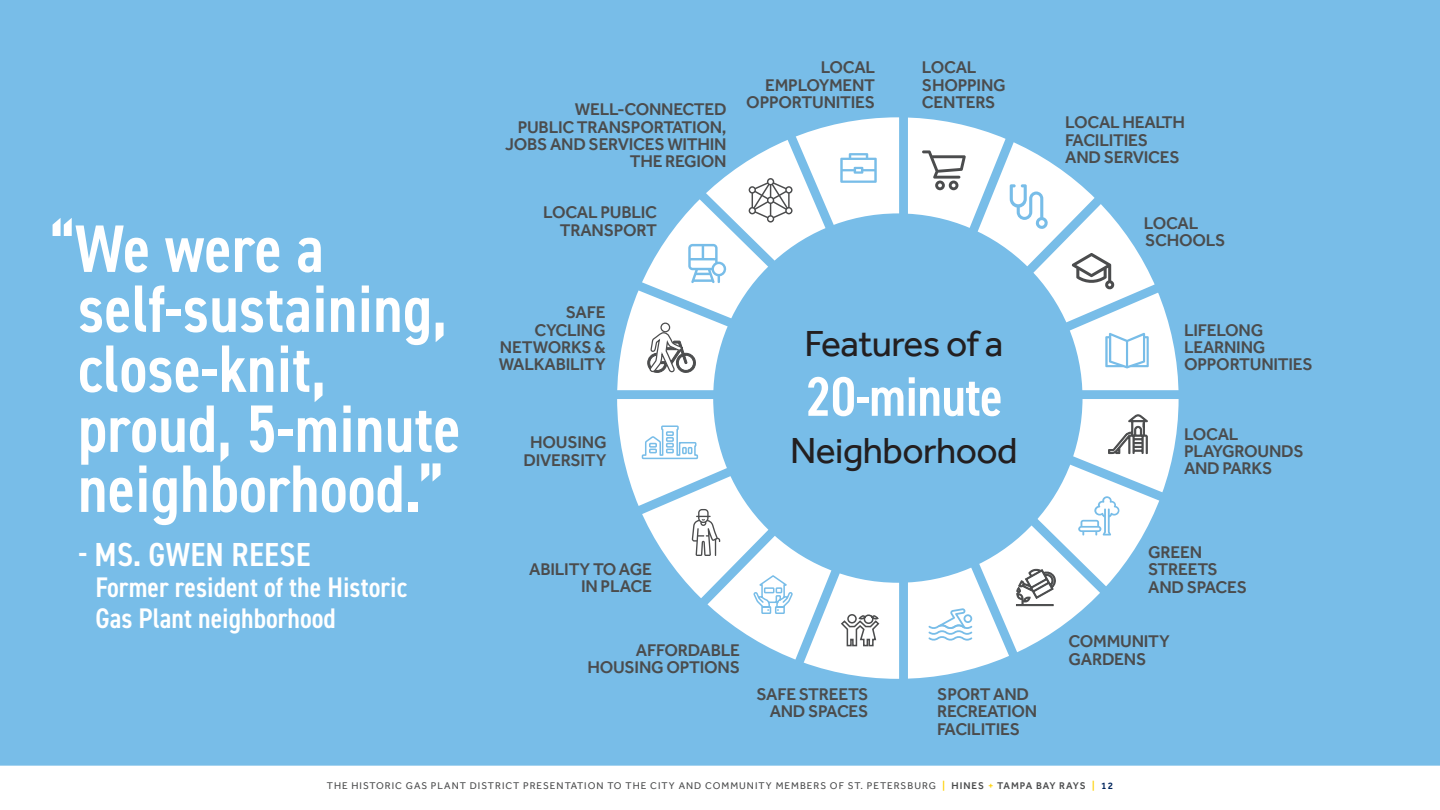
<style>
.page{position:relative;width:1440px;height:810px;background:#fff}
.page>*{position:absolute;margin:0;border:0;box-sizing:border-box;transform-origin:0 0}
.Graphic_Text{font:600 condensed 67.38px/60px "DIN2014";color:#fff}
.CP_Group_Body{font:600 condensed 55.88px "DIN2014";letter-spacing:-.015em;color:#fff}
.CP_Group_Body-2{font:37.25px "Effra";letter-spacing:-.015em;color:#231f20}
.t1{font:600 condensed 33.38px "DIN2014";letter-spacing:.01em;color:#fff}
.t2{font:600 condensed 28.38px/31.1px "DIN2014";color:#fff}
.CP_Group_Body-3{font:500 17.38px/17.4px "Effra";letter-spacing:-.015em;color:#4b4c4d}
.t3{font:10px "Effra";letter-spacing:.1em;color:#4b4c4d}
.s1{font-weight:500;color:#fed105}
.s2{font-weight:500}
.s3{font-weight:500;color:#00255d}
</style>
<div class="page">
<hr style="left:0;top:765px;width:1440px;height:1px;background:#78bde8">
<div style="left:0;top:0;width:1440px;height:765px;background:#78bde8"></div>
<svg style="left:675px;top:166px;width:458px;height:465px"></svg>
<svg style="left:617px;top:268px;width:562px;height:245px"></svg>
<svg style="left:779px;top:117px;width:254px;height:562px"></svg>
<div style="left:660px;top:323px;width:10px;height:9px;border:1px solid #4b4c4d;border-radius:50%"></div>
<svg style="left:647px;top:332px;width:49px;height:42px;background:#c7c7c7"></svg>
<svg style="left:922px;top:150px;width:44px;height:40px;background:#cccdcd"></svg>
<svg style="left:1010px;top:184px;width:38px;height:46px"></svg>
<svg style="left:1072px;top:253px;width:43px;height:37px;background:#c8c8c8"></svg>
<svg style="left:1105px;top:333px;width:44px;height:36px"></svg>
<svg style="left:840px;top:153px;width:37px;height:30px"></svg>
<svg style="left:1078px;top:496px;width:42px;height:40px;background:#e1f0f9"></svg>
<svg style="left:1108px;top:414px;width:40px;height:40px;background:#bfbfbf"></svg>
<svg style="left:1016px;top:569px;width:40px;height:37px"></svg>
<svg style="left:928px;top:608px;width:44px;height:33px"></svg>
<svg style="left:840px;top:614px;width:40px;height:33px"></svg>
<svg style="left:752px;top:574px;width:42px;height:41px;background:#ddeef9"></svg>
<svg style="left:692px;top:509px;width:28px;height:47px"></svg>
<svg style="left:641px;top:425px;width:58px;height:35px"></svg>
<svg style="left:688px;top:244px;width:39px;height:39px"></svg>
<svg style="left:749px;top:178px;width:44px;height:45px;background:#d1d2d2"></svg>
<p class="Graphic_Text" style="left:78px;top:217px;width:384px;text-indent:-28px">“We were a self-sustaining, close-knit, proud, 5-minute neighborhood.”</p>
<p class="t1" style="left:79px;top:532px;width:234px">- MS. GWEN REESE</p>
<p class="t2" style="left:95px;top:571px;width:313px">Former resident of the Historic<br>Gas Plant neighborhood</p>
<p class="CP_Group_Body-3" style="left:505px;top:100px;width:223px;text-align:right">WELL-CONNECTED<br>PUBLIC TRANSPORTATION,<br>JOBS AND SERVICES WITHIN<br>THE REGION</p>
<p class="CP_Group_Body-3" style="left:543px;top:204px;width:115px">LOCAL PUBLIC</p>
<p class="CP_Group_Body-3" style="left:560px;top:221px;width:99px">TRANSPORT</p>
<p class="CP_Group_Body-3" style="left:821px;top:59px;width:56px">LOCAL</p>
<p class="CP_Group_Body-3" style="left:765px;top:76px;width:112px">EMPLOYMENT</p>
<p class="CP_Group_Body-3" style="left:746px;top:94px;width:130px">OPPORTUNITIES</p>
<p class="CP_Group_Body-3" style="left:922px;top:59px;width:85px">LOCAL<br>SHOPPING<br>CENTERS</p>
<p class="CP_Group_Body-3" style="left:499px;top:304px;width:108px;text-align:right">SAFE<br>CYCLING<br>NETWORKS &amp;<br>WALKABILITY</p>
<p class="CP_Group_Body-3" style="left:530px;top:434px;width:78px">HOUSING</p>
<p class="CP_Group_Body-3" style="left:524px;top:451px;width:85px">DIVERSITY</p>
<p class="CP_Group_Body-2" style="left:805px;top:322px;width:200px">Features of a</p>
<p class="CP_Group_Body" style="left:806px;top:359px;width:198px">20-minute</p>
<p class="CP_Group_Body-2" style="left:790px;top:428px;width:229px">Neighborhood</p>
<p class="CP_Group_Body-3" style="left:529px;top:560px;width:124px;text-align:right">ABILITY TO AGE<br>IN PLACE</p>
<p class="CP_Group_Body-3" style="left:636px;top:641px;width:106px">AFFORDABLE</p>
<p class="CP_Group_Body-3" style="left:587px;top:659px;width:154px">HOUSING OPTIONS</p>
<p class="CP_Group_Body-3" style="left:756px;top:685px;width:114px;text-align:right">SAFE STREETS<br>AND SPACES</p>
<p class="CP_Group_Body-3" style="left:937px;top:685px;width:102px">SPORT AND<br>RECREATION<br>FACILITIES</p>
<p class="CP_Group_Body-3" style="left:1065px;top:114px;width:121px">LOCAL HEALTH</p>
<p class="CP_Group_Body-3" style="left:1065px;top:131px;width:84px">FACILITIES</p>
<p class="CP_Group_Body-3" style="left:1065px;top:149px;width:116px">AND SERVICES</p>
<p class="CP_Group_Body-3" style="left:1144px;top:214px;width:83px">LOCAL<br>SCHOOLS</p>
<p class="CP_Group_Body-3" style="left:1184px;top:321px;width:130px">LIFELONG<br>LEARNING<br>OPPORTUNITIES</p>
<p class="CP_Group_Body-3" style="left:1184px;top:425px;width:56px">LOCAL</p>
<p class="CP_Group_Body-3" style="left:1184px;top:442px;width:121px">PLAYGROUNDS</p>
<p class="CP_Group_Body-3" style="left:1184px;top:460px;width:90px">AND PARKS</p>
<p class="CP_Group_Body-3" style="left:1148px;top:543px;width:100px">GREEN<br>STREETS<br>AND SPACES</p>
<p class="CP_Group_Body-3" style="left:1069px;top:633px;width:103px">COMMUNITY<br>GARDENS</p>
<p class="t3" style="left:327px;top:780px;width:788px">THE HISTORIC GAS PLANT DISTRICT PRESENTATION TO THE CITY AND COMMUNITY MEMBERS OF ST. PETERSBURG <span class="s1">|</span> <span class="s2">HINES</span> <span class="s1">+</span> <span class="s2">TAMPA BAY RAYS</span> <span class="s1">|</span> <span class="s3">12</span></p>
</div>
